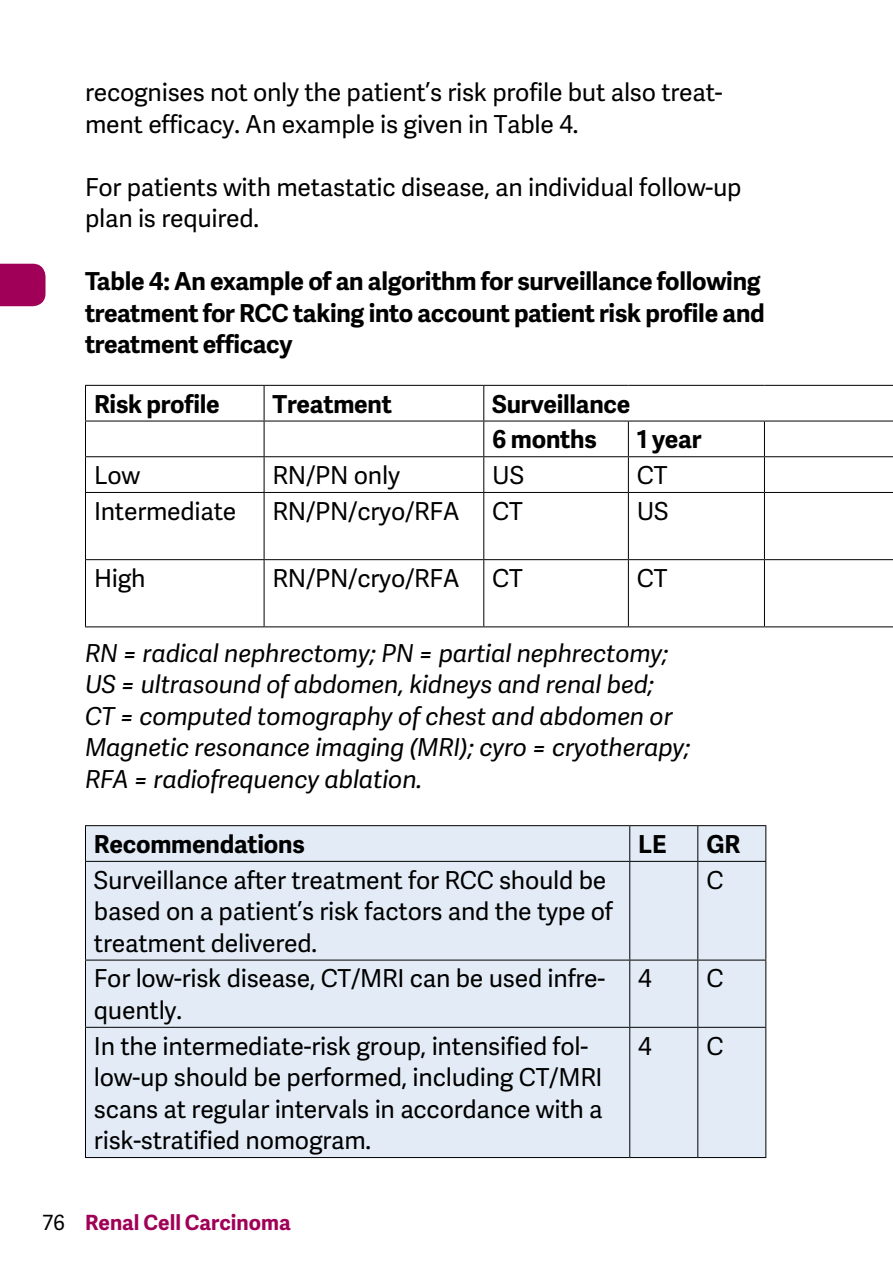
<style>
.page{position:relative;width:893px;height:1276px;background:#fff}
.page>*{position:absolute;margin:0;border:0;box-sizing:border-box;transform-origin:0 0}
.t1{font:24.6px/31.5px "Adelle Sans";letter-spacing:-.01em;color:#000}
.t2{font:italic 24.6px/31.5px "Adelle Sans";letter-spacing:-.01em;color:#000}
.t3{font:700 24.6px/31.5px "Adelle Sans";letter-spacing:-.01em;color:#000}
.t4{font:700 21px "Adelle Sans";color:#a00057}
.s1{font-weight:400;color:#000}
</style>
<div class="page">
<div style="left:0;top:264px;width:46px;height:42px;background:#a00057"></div>
<div style="left:86px;top:826px;width:679px;height:331px;background:#e3ecf6"></div>
<hr style="left:85px;top:825px;width:545px;height:1px;background:#000">
<hr style="left:85px;top:826px;width:1px;height:35px;background:#000">
<hr style="left:630px;top:825px;width:68px;height:1px;background:#000">
<hr style="left:629px;top:826px;width:1px;height:35px;background:#000">
<hr style="left:698px;top:825px;width:68px;height:1px;background:#000">
<hr style="left:697px;top:826px;width:1px;height:35px;background:#000">
<hr style="left:765px;top:826px;width:1px;height:35px;background:#000">
<hr style="left:85px;top:861px;width:545px;height:1px;background:#000">
<hr style="left:85px;top:862px;width:1px;height:97px;background:#000">
<hr style="left:630px;top:861px;width:68px;height:1px;background:#000">
<hr style="left:629px;top:862px;width:1px;height:97px;background:#000">
<hr style="left:698px;top:861px;width:68px;height:1px;background:#000">
<hr style="left:697px;top:862px;width:1px;height:97px;background:#000">
<hr style="left:765px;top:862px;width:1px;height:97px;background:#000">
<hr style="left:85px;top:959px;width:545px;height:1px;background:#000">
<hr style="left:85px;top:960px;width:1px;height:67px;background:#000">
<hr style="left:630px;top:959px;width:68px;height:1px;background:#000">
<hr style="left:629px;top:960px;width:1px;height:67px;background:#000">
<hr style="left:698px;top:959px;width:68px;height:1px;background:#000">
<hr style="left:697px;top:960px;width:1px;height:67px;background:#000">
<hr style="left:765px;top:960px;width:1px;height:67px;background:#000">
<hr style="left:85px;top:1026px;width:545px;height:1px;background:#000">
<hr style="left:85px;top:1027px;width:1px;height:130px;background:#000">
<hr style="left:630px;top:1026px;width:68px;height:1px;background:#000">
<hr style="left:629px;top:1027px;width:1px;height:130px;background:#000">
<hr style="left:698px;top:1026px;width:68px;height:1px;background:#000">
<hr style="left:697px;top:1027px;width:1px;height:130px;background:#000">
<hr style="left:765px;top:1027px;width:1px;height:130px;background:#000">
<hr style="left:85px;top:1157px;width:545px;height:1px;background:#000">
<hr style="left:630px;top:1157px;width:68px;height:1px;background:#000">
<hr style="left:698px;top:1157px;width:68px;height:1px;background:#000">
<hr style="left:85px;top:385px;width:179px;height:1px;background:#000">
<hr style="left:85px;top:386px;width:1px;height:34px;background:#000">
<hr style="left:264px;top:385px;width:220px;height:1px;background:#000">
<hr style="left:264px;top:386px;width:1px;height:34px;background:#000">
<hr style="left:484px;top:385px;width:144px;height:1px;background:#000">
<hr style="left:483px;top:386px;width:1px;height:34px;background:#000">
<hr style="left:628px;top:385px;width:136px;height:1px;background:#000">
<hr style="left:764px;top:385px;width:129px;height:1px;background:#000">
<hr style="left:85px;top:420px;width:179px;height:1px;background:#000">
<hr style="left:85px;top:421px;width:1px;height:35px;background:#000">
<hr style="left:264px;top:420px;width:220px;height:1px;background:#000">
<hr style="left:264px;top:421px;width:1px;height:35px;background:#000">
<hr style="left:484px;top:420px;width:144px;height:1px;background:#000">
<hr style="left:483px;top:421px;width:1px;height:35px;background:#000">
<hr style="left:628px;top:420px;width:136px;height:1px;background:#000">
<hr style="left:628px;top:421px;width:1px;height:35px;background:#000">
<hr style="left:764px;top:420px;width:129px;height:1px;background:#000">
<hr style="left:764px;top:421px;width:1px;height:35px;background:#000">
<hr style="left:85px;top:456px;width:179px;height:1px;background:#000">
<hr style="left:85px;top:457px;width:1px;height:35px;background:#000">
<hr style="left:264px;top:456px;width:220px;height:1px;background:#000">
<hr style="left:264px;top:457px;width:1px;height:35px;background:#000">
<hr style="left:484px;top:456px;width:144px;height:1px;background:#000">
<hr style="left:483px;top:457px;width:1px;height:35px;background:#000">
<hr style="left:628px;top:456px;width:136px;height:1px;background:#000">
<hr style="left:628px;top:457px;width:1px;height:35px;background:#000">
<hr style="left:764px;top:456px;width:129px;height:1px;background:#000">
<hr style="left:764px;top:457px;width:1px;height:35px;background:#000">
<hr style="left:85px;top:492px;width:179px;height:1px;background:#000">
<hr style="left:85px;top:493px;width:1px;height:66px;background:#000">
<hr style="left:264px;top:492px;width:220px;height:1px;background:#000">
<hr style="left:264px;top:493px;width:1px;height:66px;background:#000">
<hr style="left:484px;top:492px;width:144px;height:1px;background:#000">
<hr style="left:483px;top:493px;width:1px;height:66px;background:#000">
<hr style="left:628px;top:492px;width:136px;height:1px;background:#000">
<hr style="left:628px;top:493px;width:1px;height:66px;background:#000">
<hr style="left:764px;top:492px;width:129px;height:1px;background:#000">
<hr style="left:764px;top:493px;width:1px;height:66px;background:#000">
<hr style="left:85px;top:559px;width:179px;height:1px;background:#000">
<hr style="left:85px;top:560px;width:1px;height:66px;background:#000">
<hr style="left:264px;top:559px;width:220px;height:1px;background:#000">
<hr style="left:264px;top:560px;width:1px;height:66px;background:#000">
<hr style="left:484px;top:559px;width:144px;height:1px;background:#000">
<hr style="left:483px;top:560px;width:1px;height:66px;background:#000">
<hr style="left:628px;top:559px;width:136px;height:1px;background:#000">
<hr style="left:628px;top:560px;width:1px;height:66px;background:#000">
<hr style="left:764px;top:559px;width:129px;height:1px;background:#000">
<hr style="left:764px;top:560px;width:1px;height:66px;background:#000">
<hr style="left:85px;top:626px;width:179px;height:1px;background:#000">
<hr style="left:264px;top:626px;width:220px;height:1px;background:#000">
<hr style="left:484px;top:626px;width:144px;height:1px;background:#000">
<hr style="left:628px;top:626px;width:136px;height:1px;background:#000">
<hr style="left:764px;top:626px;width:129px;height:1px;background:#000">
<p class="t1" style="left:85px;top:76px;width:639px">recognises not only the patient’s risk profile but also treat&shy;ment efficacy. An example is given in Table 4.</p>
<p class="t1" style="left:85px;top:170px;width:658px">For patients with metastatic disease, an individual follow-up plan is required.</p>
<p class="t3" style="left:85px;top:265px;width:681px">Table 4: An example of an algorithm for surveillance following treatment for RCC taking into account patient risk profile and treatment efficacy</p>
<p class="t3" style="left:94px;top:387px;width:127px">Risk profile</p>
<p class="t3" style="left:273px;top:387px;width:121px">Treatment</p>
<p class="t3" style="left:492px;top:385px;width:140px;line-height:35.7px">Surveillance<br>6 months</p>
<p class="t3" style="left:637px;top:423px;width:66px">1 year</p>
<p class="t1" style="left:94px;top:459px;width:48px">Low</p>
<p class="t1" style="left:273px;top:459px;width:129px">RN/PN only</p>
<p class="t1" style="left:492px;top:459px;width:33px">US</p>
<p class="t1" style="left:637px;top:459px;width:32px">CT</p>
<p class="t1" style="left:94px;top:494px;width:144px">Intermediate</p>
<p class="t1" style="left:273px;top:494px;width:189px">RN/PN/cryo/RFA</p>
<p class="t1" style="left:492px;top:494px;width:32px">CT</p>
<p class="t1" style="left:637px;top:494px;width:33px">US</p>
<p class="t1" style="left:94px;top:561px;width:53px">High</p>
<p class="t1" style="left:273px;top:561px;width:189px">RN/PN/cryo/RFA</p>
<p class="t1" style="left:492px;top:561px;width:32px">CT</p>
<p class="t1" style="left:637px;top:561px;width:32px">CT</p>
<p class="t2" style="left:85px;top:636px;width:607px">RN = radical nephrectomy; PN = partial nephrectomy; US = ultrasound of abdomen, kidneys and renal bed;<br>CT = computed tomography of chest and abdomen or Magnetic resonance imaging (MRI); cyro = cryotherapy; RFA = radiofrequency ablation.</p>
<p class="t3" style="left:94px;top:827px;width:212px">Recommendations</p>
<p class="t3" style="left:638px;top:827px;width:30px">LE</p>
<p class="t3" style="left:706px;top:827px;width:35px">GR</p>
<p class="t1" style="left:94px;top:863px;width:520px">Surveillance after treatment for RCC should be based on a patient’s risk factors and the type of treatment delivered.</p>
<p class="t1" style="left:706px;top:863px;width:19px">C</p>
<p class="t1" style="left:94px;top:962px;width:513px">For low-risk disease, CT/MRI can be used infre&shy;quently.</p>
<p class="t1" style="left:638px;top:962px;width:15px">4</p>
<p class="t1" style="left:706px;top:962px;width:19px">C</p>
<p class="t1" style="left:94px;top:1029px;width:510px">In the intermediate-risk group, intensified fol&shy;low-up should be performed, including CT/MRI scans at regular intervals in accordance with a risk-stratified nomogram.</p>
<p class="t1" style="left:638px;top:1029px;width:15px">4</p>
<p class="t1" style="left:706px;top:1029px;width:19px">C</p>
<p class="t4" style="left:43px;top:1207px;width:250px"><span class="s1">76</span> Renal Cell Carcinoma</p>
</div>
